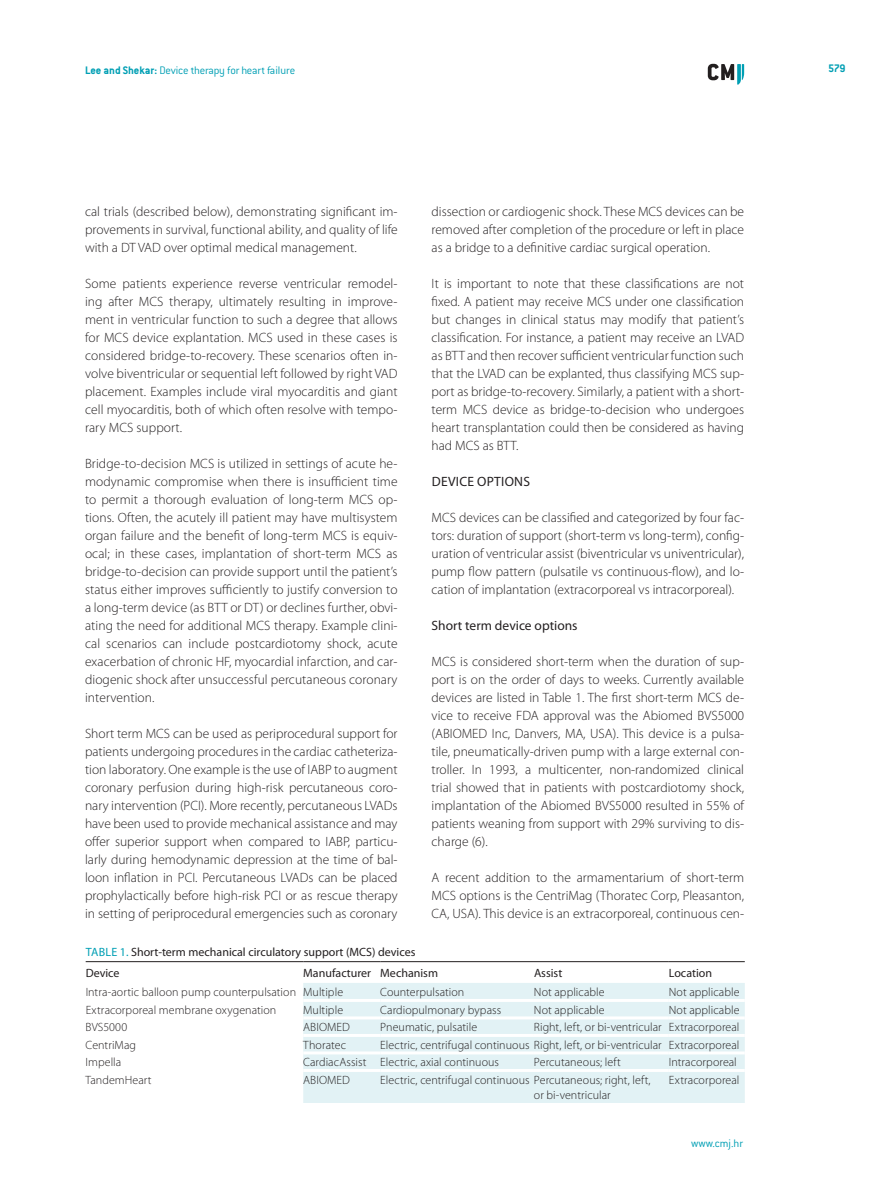
<style>
.page{position:relative;width:893px;height:1191px;background:#fff}
.page>*{position:absolute;margin:0;border:0;box-sizing:border-box;transform-origin:0 0}
.t1{font:300 13.5px/18px "Myriad Pro";color:#231f20;text-align:justify}
.t2{font:13.5px "Myriad Pro";color:#231f20}
.t3{font:13.5px "Myriad Pro";letter-spacing:.02em;color:#231f20}
.t4{font:300 12px/15px "Myriad Pro";letter-spacing:.005em;color:#231f20}
.t5{font:12px/21.3px "Myriad Pro";color:#231f20}
.t6{font:300 12px "ITC Conduit LTCE";letter-spacing:-.01em;color:#009fb4}
.t7{font:700 12px "ITC Conduit LTCE";color:#009fb4}
.s1{font-weight:700}
.s2{color:#009fb4}
</style>
<div class="page">
<svg style="left:708px;top:64px;width:36px;height:21px"></svg>
<div style="left:303px;top:983px;width:442px;height:120px;background:#e2f2f5"></div>
<hr style="left:86px;top:961px;width:217px;height:1px;background:#231f20">
<hr style="left:303px;top:961px;width:77px;height:1px;background:#231f20">
<hr style="left:380px;top:961px;width:154px;height:1px;background:#231f20">
<hr style="left:534px;top:961px;width:135px;height:1px;background:#231f20">
<hr style="left:669px;top:961px;width:76px;height:1px;background:#231f20">
<hr style="left:303px;top:999px;width:77px;height:3px;background:#fff">
<hr style="left:380px;top:999px;width:154px;height:3px;background:#fff">
<hr style="left:534px;top:999px;width:135px;height:3px;background:#fff">
<hr style="left:669px;top:999px;width:76px;height:3px;background:#fff">
<hr style="left:303px;top:1016px;width:77px;height:3px;background:#fff">
<hr style="left:380px;top:1016px;width:154px;height:3px;background:#fff">
<hr style="left:534px;top:1016px;width:135px;height:3px;background:#fff">
<hr style="left:669px;top:1016px;width:76px;height:3px;background:#fff">
<hr style="left:303px;top:1034px;width:77px;height:3px;background:#fff">
<hr style="left:380px;top:1034px;width:154px;height:3px;background:#fff">
<hr style="left:534px;top:1034px;width:135px;height:3px;background:#fff">
<hr style="left:669px;top:1034px;width:76px;height:3px;background:#fff">
<hr style="left:303px;top:1051px;width:77px;height:3px;background:#fff">
<hr style="left:380px;top:1051px;width:154px;height:3px;background:#fff">
<hr style="left:534px;top:1051px;width:135px;height:3px;background:#fff">
<hr style="left:669px;top:1051px;width:76px;height:3px;background:#fff">
<hr style="left:303px;top:1069px;width:77px;height:3px;background:#fff">
<hr style="left:380px;top:1069px;width:154px;height:3px;background:#fff">
<hr style="left:534px;top:1069px;width:135px;height:3px;background:#fff">
<hr style="left:669px;top:1069px;width:76px;height:3px;background:#fff">
<p class="t6" style="left:85px;top:63px;width:212px"><span class="s1">Lee and Shekar:</span> Device therapy for heart failure</p>
<p class="t7" style="left:828px;top:61px;width:19px">579</p>
<p class="t1" style="left:85px;top:202px;width:314px">cal trials (described below), demonstrating significant im&shy;provements in survival, functional ability, and quality of life with a DT VAD over optimal medical management.</p>
<p class="t1" style="left:85px;top:274px;width:314px">Some patients experience reverse ventricular remodel&shy;ing after MCS therapy, ultimately resulting in improve&shy;ment in ventricular function to such a degree that allows for MCS device explantation. MCS used in these cases is considered bridge-to-recovery. These scenarios often in&shy;volve biventricular or sequential left followed by right VAD placement. Examples include viral myocarditis and giant cell myocarditis, both of which often resolve with tempo&shy;rary MCS support.</p>
<p class="t1" style="left:85px;top:454px;width:314px">Bridge-to-decision MCS is utilized in settings of acute he&shy;modynamic compromise when there is insufficient time to permit a thorough evaluation of long-term MCS op&shy;tions. Often, the acutely ill patient may have multisystem organ failure and the benefit of long-term MCS is equiv&shy;ocal; in these cases, implantation of short-term MCS as bridge-to-decision can provide support until the patient’s status either improves sufficiently to justify conversion to a long-term device (as BTT or DT) or declines further, obvi&shy;ating the need for additional MCS therapy. Example clini&shy;cal scenarios can include postcardiotomy shock, acute exacerbation of chronic HF, myocardial infarction, and car&shy;diogenic shock after unsuccessful percutaneous coronary intervention.</p>
<p class="t1" style="left:85px;top:724px;width:314px">Short term MCS can be used as periprocedural support for patients undergoing procedures in the cardiac catheteriza&shy;tion laboratory. One example is the use of IABP to augment coronary perfusion during high-risk percutaneous coro&shy;nary intervention (PCI). More recently, percutaneous LVADs have been used to provide mechanical assistance and may offer superior support when compared to IABP, particu&shy;larly during hemodynamic depression at the time of bal&shy;loon inflation in PCI. Percutaneous LVADs can be placed prophylactically before high-risk PCI or as rescue therapy in setting of periprocedural emergencies such as coronary</p>
<p class="t1" style="left:432px;top:202px;width:314px">dissection or cardiogenic shock. These MCS devices can be removed after completion of the procedure or left in place as a bridge to a definitive cardiac surgical operation.</p>
<p class="t1" style="left:432px;top:274px;width:314px">It is important to note that these classifications are not fixed. A patient may receive MCS under one classification but changes in clinical status may modify that patient’s classification. For instance, a patient may receive an LVAD as BTT and then recover sufficient ventricular function such that the LVAD can be explanted, thus classifying MCS sup&shy;port as bridge-to-recovery. Similarly, a patient with a short&shy;term MCS device as bridge-to-decision who undergoes heart transplantation could then be considered as having had MCS as BTT.</p>
<p class="t3" style="left:432px;top:473px;width:99px">Device options</p>
<p class="t1" style="left:432px;top:508px;width:314px">MCS devices can be classified and categorized by four fac&shy;tors: duration of support (short-term vs long-term), config&shy;uration of ventricular assist (biventricular vs univentricular), pump flow pattern (pulsatile vs continuous-flow), and lo&shy;cation of implantation (extracorporeal vs intracorporeal).</p>
<p class="t2" style="left:432px;top:617px;width:147px">Short term device options</p>
<p class="t1" style="left:432px;top:652px;width:314px">MCS is considered short-term when the duration of sup&shy;port is on the order of days to weeks. Currently available devices are listed in Table 1. The first short-term MCS de&shy;vice to receive FDA approval was the Abiomed BVS5000 (ABIOMED Inc, Danvers, MA, USA). This device is a pulsa&shy;tile, pneumatically-driven pump with a large external con&shy;troller. In 1993, a multicenter, non-randomized clinical trial showed that in patients with postcardiotomy shock, implantation of the Abiomed BVS5000 resulted in 55% of patients weaning from support with 29% surviving to dis&shy;charge (6).</p>
<p class="t1" style="left:432px;top:868px;width:314px">A recent addition to the armamentarium of short-term MCS options is the CentriMag (Thoratec Corp, Pleasanton, CA, USA). This device is an extracorporeal, continuous cen-</p>
<p class="t5" style="left:86px;top:940px;width:331px"><span class="s2">Table 1.</span> Short-term mechanical circulatory support (MCS) devices<br>Device</p>
<p class="t5" style="left:303px;top:962px;width:136px">Manufacturer Mechanism</p>
<p class="t5" style="left:534px;top:962px;width:30px">Assist</p>
<p class="t5" style="left:669px;top:962px;width:45px">Location</p>
<p class="t4" style="left:86px;top:984px;width:259px">Intra-aortic balloon pump counterpulsation Multiple</p>
<p class="t4" style="left:380px;top:984px;width:86px">Counterpulsation</p>
<p class="t4" style="left:534px;top:984px;width:72px">Not applicable</p>
<p class="t4" style="left:669px;top:984px;width:72px">Not applicable</p>
<p class="t4" style="left:86px;top:1002px;width:192px">Extracorporeal membrane oxygenation</p>
<p class="t4" style="left:303px;top:1002px;width:41px">Multiple</p>
<p class="t4" style="left:380px;top:1002px;width:122px">Cardiopulmonary bypass</p>
<p class="t4" style="left:534px;top:1002px;width:72px">Not applicable</p>
<p class="t4" style="left:669px;top:1002px;width:72px">Not applicable</p>
<p class="t4" style="left:86px;top:1019px;width:43px">BVS5000</p>
<p class="t4" style="left:303px;top:1019px;width:48px">ABIOMED</p>
<p class="t4" style="left:380px;top:1019px;width:98px">Pneumatic, pulsatile</p>
<p class="t4" style="left:534px;top:1019px;width:207px">Right, left, or bi-ventricular Extracorporeal</p>
<p class="t4" style="left:86px;top:1037px;width:52px">CentriMag</p>
<p class="t4" style="left:303px;top:1037px;width:44px">Thoratec</p>
<p class="t4" style="left:380px;top:1037px;width:361px">Electric, centrifugal continuous Right, left, or bi-ventricular Extracorporeal</p>
<p class="t4" style="left:86px;top:1054px;width:37px">Impella</p>
<p class="t4" style="left:303px;top:1054px;width:197px">CardiacAssist Electric, axial continuous</p>
<p class="t4" style="left:534px;top:1054px;width:88px">Percutaneous; left</p>
<p class="t4" style="left:669px;top:1054px;width:69px">Intracorporeal</p>
<p class="t4" style="left:86px;top:1072px;width:67px">TandemHeart</p>
<p class="t4" style="left:303px;top:1072px;width:48px">ABIOMED</p>
<p class="t4" style="left:534px;top:1072px;width:118px;text-indent:-154px">Electric, centrifugal continuous Percutaneous; right, left, or bi-ventricular</p>
<p class="t4" style="left:669px;top:1072px;width:72px">Extracorporeal</p>
<p class="t6" style="left:691px;top:1136px;width:54px">www.cmj.hr</p>
</div>
